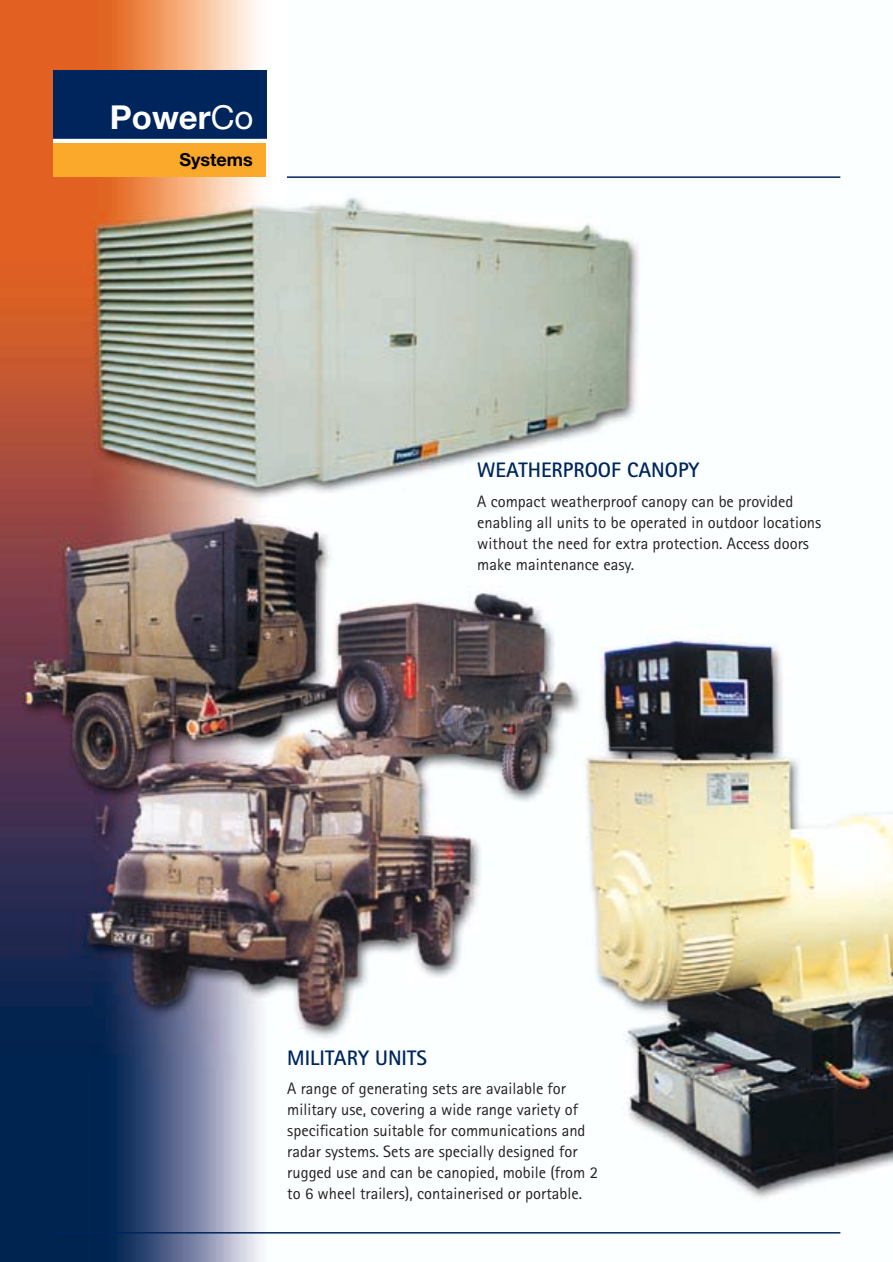
<style>
.page{position:relative;width:893px;height:1262px;background:#fff}
.page>*{position:absolute;margin:0;border:0;box-sizing:border-box;transform-origin:0 0}
.t1{font:700 33px "Helvetica Neue";color:#fff}
.t2{font:700 21px "Rotis Sans Serif";color:#00255d}
.t3{font:700 18px "Helvetica Neue";color:#000}
.t4{font:16.5px/21px "Rotis Sans Serif";color:#231f20}
.s1{font-weight:400}
</style>
<div class="page">
<img style="left:0;top:0;width:892px;height:1262px">
<hr style="left:53px;top:1232px;width:787px;height:1px;background:#00255d">
<div style="left:53px;top:71px;width:213px;height:106px;background:#fff"></div>
<div style="left:53px;top:71px;width:213px;height:68px;background:#00255d"></div>
<div style="left:53px;top:143px;width:213px;height:34px;background:#faa92a"></div>
<hr style="left:287px;top:176px;width:553px;height:2px;background:#00255d">
<h1 class="t1" style="left:110px;top:105px;width:145px">Power<span class="s1">Co</span></h1>
<p class="t3" style="left:179px;top:153px;width:75px">Systems</p>
<p class="t2" style="left:477px;top:463px;width:224px">WEATHERPROOF CANOPY</p>
<p class="t4" style="left:477px;top:492px;width:345px">A compact weatherproof canopy can be provided enabling all units to be operated in outdoor locations without the need for extra protection. Access doors make maintenance easy.</p>
<p class="t2" style="left:287px;top:1050px;width:141px">MILITARY UNITS</p>
<p class="t4" style="left:287px;top:1079px;width:312px">A range of generating sets are available for military use, covering a wide range variety of specification suitable for communications and radar systems. Sets are specially designed for rugged use and can be canopied, mobile (from 2 to 6 wheel trailers), containerised or portable.</p>
</div>
